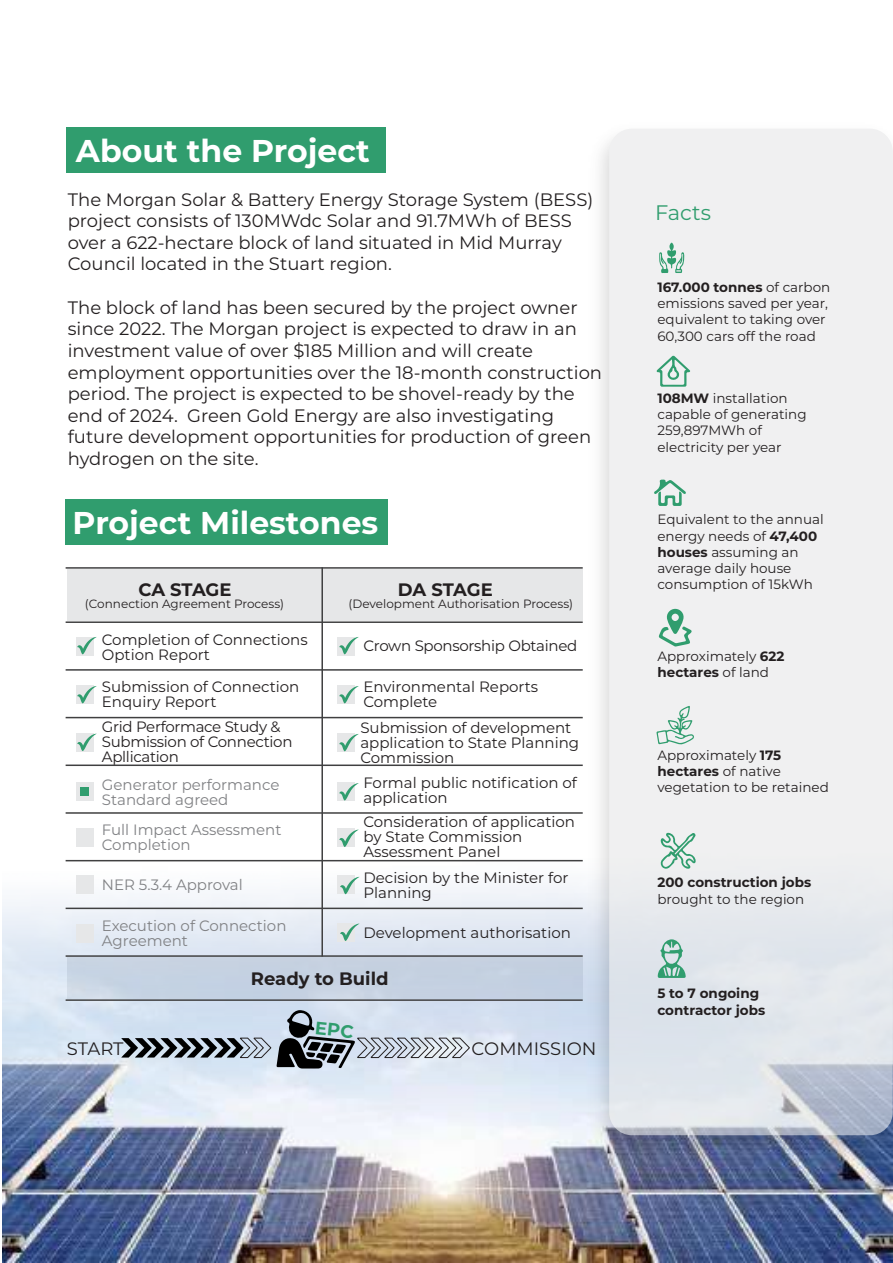
<style>
.page{position:relative;width:893px;height:1263px;background:#fff}
.page>*{position:absolute;margin:0;border:0;box-sizing:border-box;transform-origin:0 0}
.t1{font:700 31.5px "Montserrat";color:#fff}
.t2{font:21px "Montserrat";color:#309d6e}
.t3{font:18px/21.6px "Montserrat";color:#231f20}
.t4{font:700 18px "Montserrat";letter-spacing:-.01em;color:#231f20}
.t5{font:15px/15px "Montserrat";color:#231f20}
.t6{font:15px/15px "Montserrat";color:#808184}
.t7{font:15px/15px "Montserrat";letter-spacing:-.02em;color:#231f20}
.t8{font:13.5px/16.2px "Montserrat";color:#231f20}
.t9{font:700 13.5px/16.2px "Montserrat";color:#231f20}
.t10{font:12px "Montserrat";color:#231f20}
.s1{font-weight:700}
</style>
<div class="page">
<div style="left:66px;top:127px;width:319px;height:46px;background:#309d6e"></div>
<div style="left:66px;top:499px;width:322px;height:46px;background:#309d6e"></div>
<div style="left:67px;top:569px;width:515px;height:51px;background:#e6e7e8"></div>
<div style="left:76px;top:637px;width:18px;height:19px;background:#e6e7e8"></div>
<img style="left:2px;top:859px;width:891px;height:404px">
<img style="left:582px;top:129px;width:311px;height:1039px">
<div style="left:609px;top:129px;width:284px;height:1006px;background:linear-gradient(to bottom,#f7f5f4,#dfe3e9);border-radius:23px"></div>
<svg style="left:658px;top:939px;width:28px;height:39px"></svg>
<svg style="left:660px;top:833px;width:36px;height:36px"></svg>
<svg style="left:656px;top:355px;width:34px;height:32px"></svg>
<svg style="left:656px;top:705px;width:38px;height:39px"></svg>
<svg style="left:658px;top:609px;width:34px;height:37px"></svg>
<svg style="left:654px;top:479px;width:32px;height:27px"></svg>
<svg style="left:659px;top:242px;width:25px;height:32px"></svg>
<div style="left:76px;top:685px;width:18px;height:19px;background:#e6e7e8"></div>
<div style="left:76px;top:733px;width:18px;height:19px;background:#e6e7e8"></div>
<div style="left:76px;top:782px;width:18px;height:19px;background:#e6e7e8"></div>
<div style="left:76px;top:828px;width:18px;height:19px;background:#e6e7e8"></div>
<div style="left:76px;top:875px;width:18px;height:19px;background:#e6e7e8"></div>
<div style="left:337px;top:637px;width:18px;height:19px;background:#e6e7e8"></div>
<div style="left:337px;top:685px;width:18px;height:19px;background:#e6e7e8"></div>
<div style="left:337px;top:733px;width:18px;height:19px;background:#e6e7e8"></div>
<div style="left:337px;top:782px;width:18px;height:19px;background:#e6e7e8"></div>
<div style="left:337px;top:828px;width:18px;height:19px;background:#e6e7e8"></div>
<div style="left:337px;top:875px;width:18px;height:19px;background:#e6e7e8"></div>
<div style="left:337px;top:923px;width:18px;height:19px;background:#e6e7e8"></div>
<hr style="left:66px;top:567px;width:517px;height:2px;background:#404041">
<hr style="left:321px;top:567px;width:2px;height:389px;background:#404041">
<hr style="left:66px;top:621px;width:517px;height:2px;background:#404041">
<hr style="left:66px;top:669px;width:517px;height:2px;background:#404041">
<hr style="left:66px;top:717px;width:517px;height:1px;background:#404041">
<hr style="left:66px;top:764px;width:517px;height:2px;background:#404041">
<hr style="left:66px;top:812px;width:517px;height:2px;background:#404041">
<hr style="left:66px;top:860px;width:517px;height:1px;background:#404041">
<hr style="left:66px;top:908px;width:517px;height:1px;background:#404041">
<hr style="left:66px;top:955px;width:517px;height:2px;background:#404041">
<hr style="left:66px;top:999px;width:517px;height:2px;background:#404041">
<svg style="left:77px;top:637px;width:19px;height:17px"></svg>
<svg style="left:77px;top:686px;width:19px;height:17px"></svg>
<svg style="left:77px;top:734px;width:19px;height:17px"></svg>
<svg style="left:339px;top:637px;width:20px;height:17px"></svg>
<svg style="left:339px;top:686px;width:20px;height:17px"></svg>
<svg style="left:339px;top:734px;width:20px;height:17px"></svg>
<svg style="left:339px;top:783px;width:20px;height:17px"></svg>
<svg style="left:339px;top:829px;width:20px;height:18px"></svg>
<svg style="left:340px;top:877px;width:19px;height:17px"></svg>
<svg style="left:340px;top:923px;width:19px;height:18px"></svg>
<div style="left:81px;top:787px;width:8px;height:8px;background:#309d6e"></div>
<div style="left:76px;top:924px;width:18px;height:19px;background:#e6e7e8"></div>
<svg style="left:121px;top:1010px;width:349px;height:58px;background:#afb9c5"></svg>
<h1 class="t1" style="left:76px;top:128px;width:295px">About the Project</h1>
<p class="t3" style="left:68px;top:188px;width:527px">The Morgan Solar &amp; Battery Energy Storage System (BESS) project consists of 130MWdc Solar and 91.7MWh of BESS over a 622-hectare block of land situated in Mid Murray Council located in the Stuart region.</p>
<p class="t3" style="left:68px;top:296px;width:536px">The block of land has been secured by the project owner since 2022. The Morgan project is expected to draw in an investment value of over $185 Million and will create employment opportunities over the 18-month construction period. The project is expected to be shovel-ready by the end of 2024. Green Gold Energy are also investigating future development opportunities for production of green hydrogen on the site.</p>
<h1 class="t1" style="left:73px;top:500px;width:307px">Project Milestones</h1>
<p class="t4" style="left:138px;top:577px;width:95px">CA STAGE</p>
<p class="t4" style="left:398px;top:577px;width:96px">DA STAGE</p>
<p class="t10" style="left:85px;top:596px;width:201px">(Connection Agreement Process)</p>
<p class="t10" style="left:349px;top:596px;width:226px">(Development Authorisation Process)</p>
<p class="t5" style="left:102px;top:631px;width:207px">Completion of Connections<br>Option Report</p>
<p class="t7" style="left:363px;top:638px;width:215px">Crown Sponsorship Obtained</p>
<p class="t5" style="left:363px;top:679px;width:176px">Environmental Reports<br>Complete</p>
<p class="t5" style="left:102px;top:679px;width:199px">Submission of Connection<br>Enquiry Report</p>
<p class="t7" style="left:102px;top:719px;width:192px">Grid Performace Study &amp;<br>Submission of Connection<br>Apllication</p>
<p class="t5" style="left:360px;top:719px;width:220px">Submission of development application to State Planning<br>Commission</p>
<p class="t6" style="left:102px;top:776px;width:179px">Generator performance<br>Standard agreed</p>
<p class="t6" style="left:102px;top:822px;width:181px">Full Impact Assessment<br>Completion</p>
<p class="t6" style="left:102px;top:876px;width:142px">NER 5.3.4 Approval</p>
<p class="t5" style="left:363px;top:775px;width:215px">Formal public notification of application</p>
<p class="t5" style="left:363px;top:814px;width:213px">Consideration of application by State Commission<br>Assessment Panel</p>
<p class="t5" style="left:363px;top:870px;width:207px">Decision by the Minister for<br>Planning</p>
<p class="t5" style="left:363px;top:925px;width:209px">Development authorisation</p>
<p class="t6" style="left:102px;top:917px;width:186px">Execution of Connection<br>Agreement</p>
<p class="t4" style="left:251px;top:965px;width:139px">Ready to Build</p>
<p class="t3" style="left:67px;top:1037px;width:58px">START</p>
<p class="t3" style="left:472px;top:1037px;width:126px">COMMISSION</p>
<p class="t2" style="left:655px;top:198px;width:58px">Facts</p>
<p class="t8" style="left:657px;top:279px;width:174px"><span class="s1">167.000 tonnes</span> of carbon emissions saved per year, equivalent to taking over<br>60,300 cars off the road</p>
<p class="t8" style="left:657px;top:390px;width:151px"><span class="s1">108MW</span> installation capable of generating<br>259,897MWh of electricity per year</p>
<p class="t8" style="left:657px;top:511px;width:168px">Equivalent to the annual energy needs of <span class="s1">47,400 houses</span> assuming an average daily house consumption of 15kWh</p>
<p class="t8" style="left:657px;top:648px;width:128px">Approximately <span class="s1">622 hectares</span> of land</p>
<p class="t8" style="left:657px;top:747px;width:173px">Approximately <span class="s1">175 hectares</span> of native vegetation to be retained</p>
<p class="t9" style="left:657px;top:874px;width:155px">200 construction jobs</p>
<p class="t8" style="left:657px;top:890px;width:148px">brought to the region</p>
<p class="t9" style="left:657px;top:985px;width:109px">5 to 7 ongoing contractor jobs</p>
</div>
